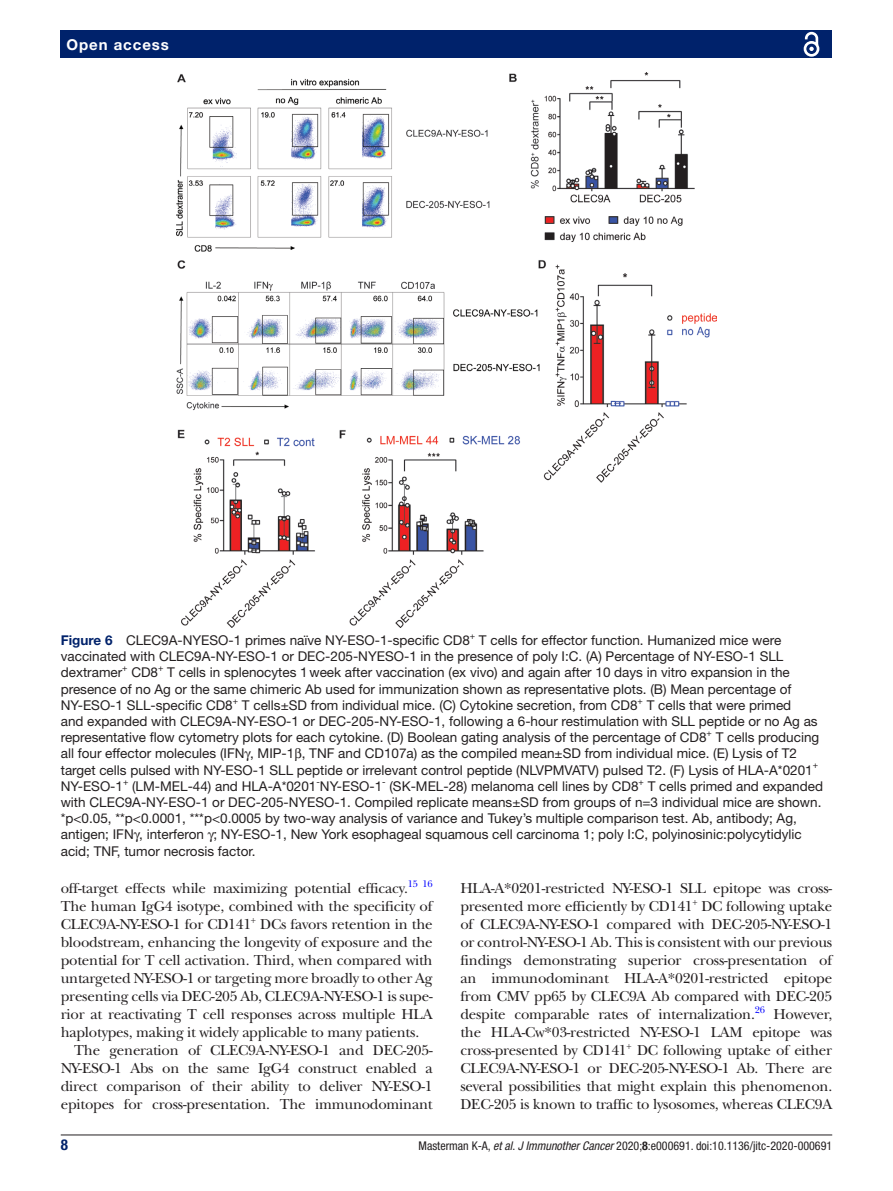
<style>
.page{position:relative;width:893px;height:1191px;background:#fff}
.page>*{position:absolute;margin:0;border:0;box-sizing:border-box;transform-origin:0 0}
.t1{font:15px/18px "New Baskerville";letter-spacing:-.015em;color:#231f20;text-align:justify}
.t2{font:700 15px "Helvetica Neue LT Std";letter-spacing:.065em;color:#fff}
.t3{font:700 condensed 15px "Helvetica Neue LT Std";color:#00226b}
.t4{font:13.5px/16.2px "Helvetica Neue LT Std";color:#231f20}
.t5{font:condensed 12px "Helvetica Neue LT Std";color:#231f20}
.t6{font:9.9px "New Baskerville";color:#00f}
.t7{font:9.9px "New Baskerville";color:#231f20}
.t8{font:9px "Helvetica Neue LT Std";color:#231f20}
.s1{font-weight:700;color:#00226b}
.s2{font-style:italic}
.s3{font-weight:700}
</style>
<div class="page">
<hr style="left:61px;top:1134px;width:771px;height:1px;background:#231f20">
<div style="left:61px;top:31px;width:771px;height:27px;background:#00226b"></div>
<svg style="left:803px;top:31px;width:17px;height:26px"></svg>
<img style="left:176px;top:73px;width:540px;height:554px">
<p class="t2" style="left:66px;top:35px;width:104px">Open access</p>
<p class="t4" style="left:61px;top:632px;width:411px"><span class="s1">Figure 6</span> CLEC9A-NYESO-1 primes naïve NY-ESO-1-specific CD8</p>
<p class="t8" style="left:470px;top:630px;width:7px">+</p>
<p class="t4" style="left:61px;top:632px;width:764px;text-indent:418px">T cells for effector function. Humanized mice were vaccinated with CLEC9A-NY-ESO-1 or DEC-205-NYESO-1 in the presence of poly I:C. (A) Percentage of NY-ESO-1 SLL dextramer<sup>+</sup> CD8<sup>+</sup> T cells in splenocytes 1week after vaccination (ex vivo) and again after 10 days in vitro expansion in the presence of no Ag or the same chimeric Ab used for immunization shown as representative plots. (B) Mean percentage of NY-ESO-1 SLL-specific CD8<sup>+</sup> T cells±SD from individual mice. (C) Cytokine secretion, from CD8<sup>+</sup> T cells that were primed<br>and expanded with CLEC9A-NY-ESO-1 or DEC-205-NY-ESO-1, following a 6-hour restimulation with SLL peptide or no Ag as representative flow cytometry plots for each cytokine. (D) Boolean gating analysis of the percentage of CD8<sup>+</sup> T cells producing all four effector molecules (IFN , MIP-1 , TNF and CD107a) as the compiled mean±SD from individual mice. (E) Lysis of T2 target cells pulsed with NY-ESO-1 SLL peptide or irrelevant control peptide (NLVPMVATV) pulsed T2. (F) Lysis of HLA-A*0201<sup>+ </sup>NY-ESO-1<sup>+</sup> (LM-MEL-44) and HLA-A*0201<sup>-</sup>NY-ESO-1<sup>-</sup> (SK-MEL-28) melanoma cell lines by CD8<sup>+</sup> T cells primed and expanded with CLEC9A-NY-ESO-1 or DEC-205-NYESO-1. Compiled replicate means±SD from groups of n=3 individual mice are shown. *p&lt;0.05, **p&lt;0.0001, ***p&lt;0.0005 by two-way analysis of variance and Tukey’s multiple comparison test. Ab, antibody; Ag, antigen; IFN , interferon ; NY-ESO-1, New York esophageal squamous cell carcinoma 1; poly I:C, polyinosinic:polycytidylic acid; TNF, tumor necrosis factor.</p>
<p class="t1" style="left:61px;top:879px;width:349px">off-target effects while maximizing potential efficacy.</p>
<p class="t6" style="left:408px;top:877px;width:26px">15 16</p>
<p class="t1" style="left:61px;top:897px;width:373px">The human IgG4 isotype, combined with the specificity of<br>CLEC9A-NY-ESO-1 for CD141</p>
<p class="t7" style="left:251px;top:913px;width:7px">+</p>
<p class="t1" style="left:260px;top:915px;width:174px">DCs favors retention in the</p>
<p class="t1" style="left:61px;top:933px;width:373px">bloodstream, enhancing the longevity of exposure and the</p>
<p class="t1" style="left:61px;top:951px;width:373px">potential for T cell activation. Third, when compared with</p>
<p class="t1" style="left:61px;top:969px;width:373px">untargeted NY-ESO-1 or targeting more broadly to other Ag</p>
<p class="t1" style="left:61px;top:987px;width:373px">presenting cells via DEC-205 Ab, CLEC9A-NY-ESO-1 is supe-</p>
<p class="t1" style="left:61px;top:1005px;width:373px">rior at reactivating T cell responses across multiple HLA</p>
<p class="t1" style="left:61px;top:1023px;width:360px">haplotypes, making it widely applicable to many patients.</p>
<p class="t1" style="left:74px;top:1041px;width:360px">The generation of CLEC9A-NY-ESO-1 and DEC-205-</p>
<p class="t1" style="left:61px;top:1059px;width:373px">NY-ESO-1 Abs on the same IgG4 construct enabled a</p>
<p class="t1" style="left:61px;top:1077px;width:373px">direct comparison of their ability to deliver NY-ESO-1</p>
<p class="t1" style="left:61px;top:1095px;width:373px">epitopes for cross-presentation. The immunodominant</p>
<p class="t1" style="left:460px;top:879px;width:373px">HLA-A*0201-restricted NY-ESO-1 SLL epitope was cross&shy;presented more efficiently by CD141</p>
<p class="t7" style="left:692px;top:895px;width:7px">+</p>
<p class="t1" style="left:460px;top:897px;width:373px;text-indent:241px">DC following uptake of CLEC9A-NY-ESO-1 compared with DEC-205-NY-ESO-1 or control-NY-ESO-1 Ab. This is consistent with our previous findings demonstrating superior cross-presentation of an immunodominant HLA-A*0201-restricted epitope from CMV pp65 by CLEC9A Ab compared with DEC-205 despite comparable rates of internalization.</p>
<p class="t6" style="left:755px;top:1003px;width:12px">26</p>
<p class="t1" style="left:460px;top:1005px;width:373px;text-indent:313px">However, the HLA-Cw*03-restricted NY-ESO-1 LAM epitope was cross-presented by CD141</p>
<p class="t7" style="left:626px;top:1039px;width:7px">+</p>
<p class="t1" style="left:460px;top:1041px;width:373px;text-indent:177px">DC following uptake of either CLEC9A-NY-ESO-1 or DEC-205-NY-ESO-1 Ab. There are several possibilities that might explain this phenomenon.<br>DEC-205 is known to traffic to lysosomes, whereas CLEC9A</p>
<p class="t3" style="left:61px;top:1135px;width:9px">8</p>
<p class="t5" style="left:419px;top:1138px;width:415px">Masterman K-A, <span class="s2">et al</span>. <span class="s2">J Immunother Cancer</span> 2020;<span class="s3">8</span>:e000691. doi:10.1136/jitc-2020-000691</p>
</div>
